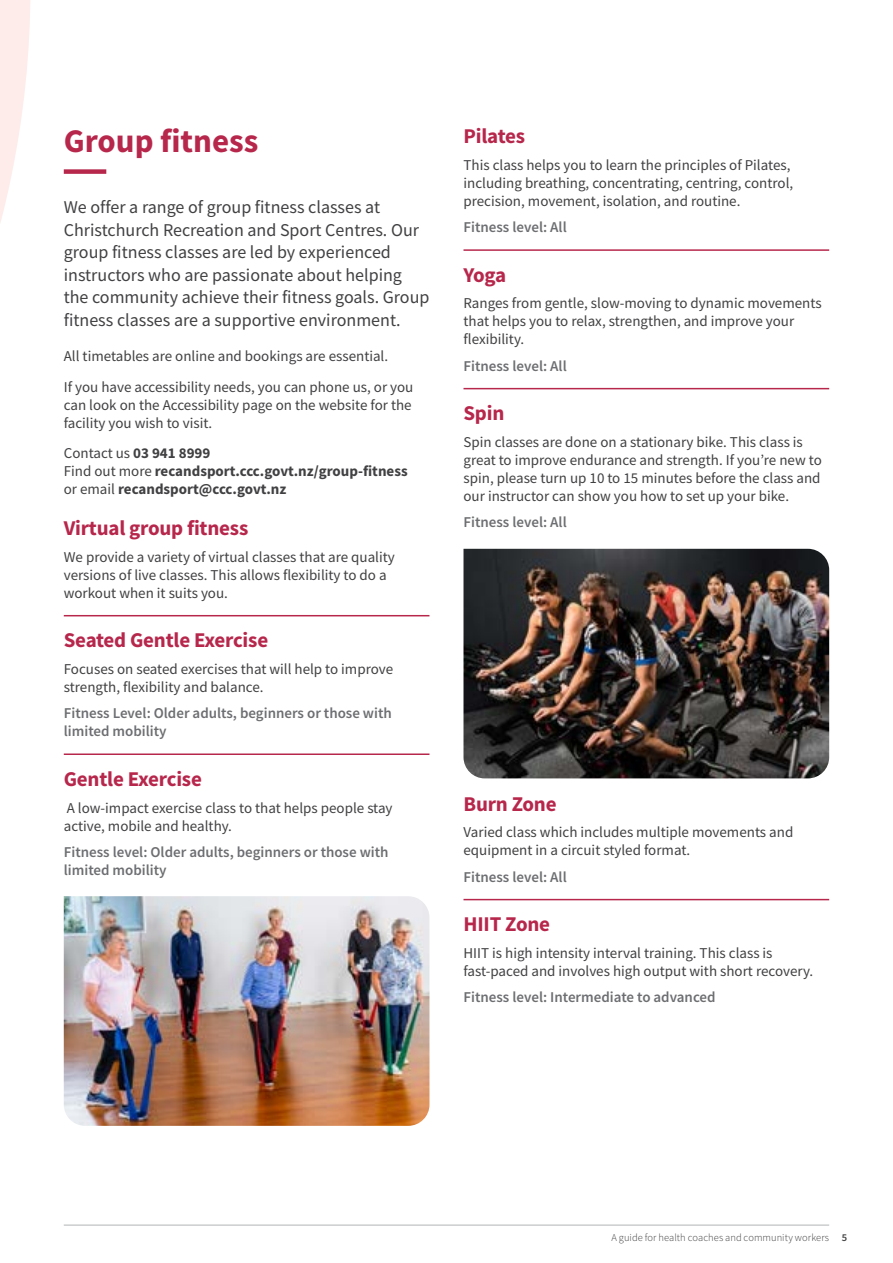
<style>
.page{position:relative;width:893px;height:1263px;background:#fff}
.page>*{position:absolute;margin:0;border:0;box-sizing:border-box;transform-origin:0 0}
.t1{font:700 33px "Source Sans Pro";color:#b7274c}
.t2{font:700 21px "Source Sans Pro";letter-spacing:-.01em;color:#b7274c}
.t3{font:18px/22.5px "Source Sans Pro";color:#414042}
.t4{font:15px/18px "Source Sans Pro";color:#414042}
.t5{font:600 15px/18px "Source Sans Pro";color:#6d6e71}
.t6{font:700 15px/18px "Source Sans Pro";color:#414042}
.t7{font:300 10.5px "Source Sans Pro";letter-spacing:.005em;color:#414042}
.s1{font-weight:400}
.s2{font-weight:600}
</style>
<div class="page">
<svg style="left:0;top:0;width:30px;height:223px"></svg>
<div style="left:64px;top:169px;width:42px;height:5px;background:#b7274c"></div>
<hr style="left:64px;top:615px;width:365px;height:1px;background:#b7274c">
<hr style="left:64px;top:753px;width:365px;height:2px;background:#b7274c">
<img style="left:64px;top:896px;width:365px;height:230px">
<hr style="left:463px;top:249px;width:366px;height:2px;background:#b7274c">
<hr style="left:463px;top:388px;width:366px;height:1px;background:#b7274c">
<hr style="left:463px;top:899px;width:366px;height:1px;background:#b7274c">
<img style="left:463px;top:549px;width:366px;height:229px">
<hr style="left:64px;top:1225px;width:765px;height:1px;background:#b1b4b6">
<h1 class="t1" style="left:64px;top:119px;width:196px">Group fitness</h1>
<p class="t3" style="left:64px;top:196px;width:367px">We offer a range of group fitness classes at Christchurch Recreation and Sport Centres. Our group fitness classes are led by experienced instructors who are passionate about helping the community achieve their fitness goals. Group fitness classes are a supportive environment.</p>
<p class="t4" style="left:64px;top:340px;width:351px;line-height:30.8px">All timetables are online and bookings are essential.<br>If you have accessibility needs, you can phone us, or you</p>
<p class="t4" style="left:64px;top:396px;width:349px">can look on the Accessibility page on the website for the facility you wish to visit.</p>
<p class="t6" style="left:64px;top:444px;width:345px"><span class="s1">Contact us</span> 03 941 8999<br><span class="s1">Find out more</span> recandsport.ccc.govt.nz/group-fitness <span class="s1">or email</span> recandsport@ccc.govt.nz</p>
<h2 class="t2" style="left:64px;top:514px;width:186px">Virtual group fitness</h2>
<p class="t4" style="left:64px;top:548px;width:333px">We provide a variety of virtual classes that are quality versions of live classes. This allows flexibility to do a workout when it suits you.</p>
<h2 class="t2" style="left:64px;top:626px;width:206px">Seated Gentle Exercise</h2>
<p class="t4" style="left:64px;top:660px;width:331px">Focuses on seated exercises that will help to improve strength, flexibility and balance.</p>
<p class="t5" style="left:64px;top:704px;width:330px">Fitness Level: Older adults, beginners or those with limited mobility</p>
<h2 class="t2" style="left:64px;top:765px;width:140px">Gentle Exercise</h2>
<p class="t4" style="left:64px;top:798px;width:330px">A low-impact exercise class to that helps people stay active, mobile and healthy.</p>
<p class="t5" style="left:64px;top:843px;width:326px">Fitness level: Older adults, beginners or those with limited mobility</p>
<h2 class="t2" style="left:463px;top:122px;width:63px">Pilates</h2>
<p class="t4" style="left:463px;top:156px;width:331px">This class helps you to learn the principles of Pilates, including breathing, concentrating, centring, control, precision, movement, isolation, and routine.</p>
<p class="t5" style="left:463px;top:218px;width:105px">Fitness level: All</p>
<h2 class="t2" style="left:463px;top:261px;width:44px">Yoga</h2>
<p class="t4" style="left:463px;top:294px;width:360px">Ranges from gentle, slow-moving to dynamic movements that helps you to relax, strengthen, and improve your flexibility.</p>
<p class="t5" style="left:463px;top:357px;width:105px">Fitness level: All</p>
<h2 class="t2" style="left:463px;top:399px;width:42px">Spin</h2>
<p class="t4" style="left:463px;top:433px;width:360px">Spin classes are done on a stationary bike. This class is great to improve endurance and strength. If you’re new to spin, please turn up 10 to 15 minutes before the class and our instructor can show you how to set up your bike.</p>
<p class="t5" style="left:463px;top:513px;width:105px">Fitness level: All</p>
<h2 class="t2" style="left:463px;top:790px;width:95px">Burn Zone</h2>
<p class="t4" style="left:463px;top:823px;width:331px">Varied class which includes multiple movements and equipment in a circuit styled format.</p>
<p class="t5" style="left:463px;top:868px;width:105px">Fitness level: All</p>
<h2 class="t2" style="left:463px;top:910px;width:88px">HIIT Zone</h2>
<p class="t4" style="left:463px;top:944px;width:351px">HIIT is high intensity interval training. This class is fast-paced and involves high output with short recovery.</p>
<p class="t5" style="left:463px;top:988px;width:254px">Fitness level: Intermediate to advanced</p>
<p class="t7" style="left:611px;top:1231px;width:237px">A guide for health coaches and community workers <span class="s2">5</span></p>
</div>
